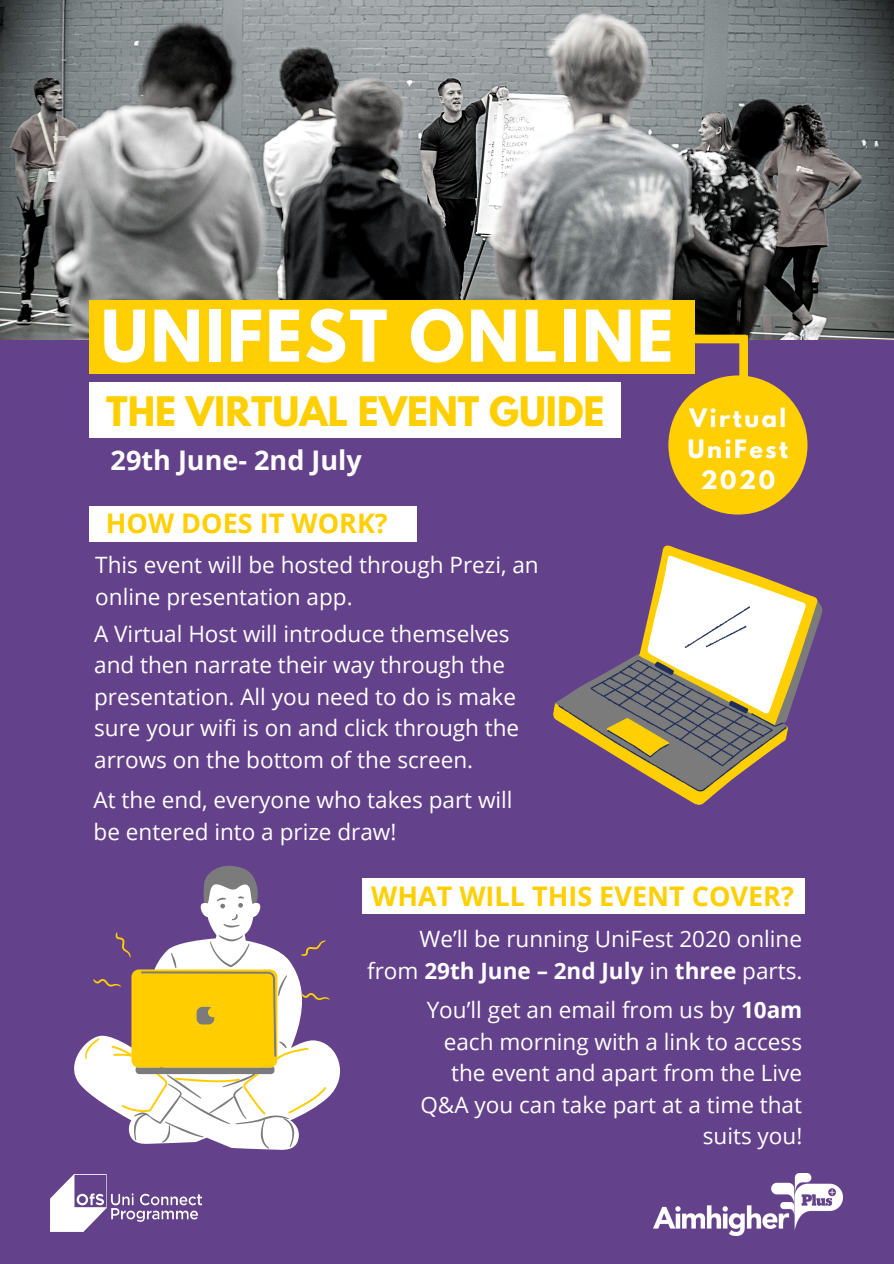
<style>
.page{position:relative;width:894px;height:1264px;background:#fff}
.page>*{position:absolute;margin:0;border:0;box-sizing:border-box;transform-origin:0 0}
.t1{font:700 63px "League Spartan";letter-spacing:.04em;color:#fff}
.t2{font:700 36px "League Spartan";color:#ffcf01}
.t3{font:700 27px "Open Sans";color:#ffcf01}
.t4{font:700 27px "Open Sans";color:#fff}
.t5{font:22.5px/31.5px "Open Sans";color:#fff}
.t6{font:700 22.5px/30.9px "League Spartan";letter-spacing:.115em;color:#fff;text-align:center}
.s1{font-weight:700}
</style>
<div class="page">
<div style="left:0;top:0;width:893px;height:1263px;background:#64418b"></div>
<img style="left:0;top:0;width:893px;height:340px">
<div style="left:89px;top:382px;width:532px;height:56px;background:#fff"></div>
<div style="left:89px;top:300px;width:605px;height:73px;background:#ffcf01"></div>
<div style="left:668px;top:375px;width:139px;height:139px;background:#ffcf01;border-radius:50%"></div>
<svg style="left:527px;top:335px;width:220px;height:100px"></svg>
<img style="left:653px;top:1173px;width:189px;height:62px">
<img style="left:50px;top:1174px;width:151px;height:57px">
<div style="left:89px;top:505px;width:328px;height:36px;background:#fff"></div>
<svg style="left:662px;top:545px;width:160px;height:260px"></svg>
<svg style="left:657px;top:554px;width:153px;height:163px"></svg>
<svg style="left:553px;top:576px;width:253px;height:228px"></svg>
<div style="left:362px;top:878px;width:442px;height:36px;background:#fff"></div>
<svg style="left:74px;top:1045px;width:266px;height:104px"></svg>
<svg style="left:134px;top:865px;width:160px;height:283px;background:#ded9e3"></svg>
<svg style="left:85px;top:867px;width:245px;height:247px"></svg>
<h1 class="t1" style="left:101px;top:305px;width:573px">UNIFEST ONLINE</h1>
<h2 class="t2" style="left:106px;top:393px;width:499px">THE VIRTUAL EVENT GUIDE</h2>
<p class="t4" style="left:111px;top:441px;width:253px">29th June- 2nd July</p>
<p class="t3" style="left:106px;top:504px;width:283px">HOW DOES IT WORK?</p>
<p class="t5" style="left:95px;top:548px;width:445px">This event will be hosted through Prezi, an online presentation app.</p>
<p class="t5" style="left:94px;top:617px;width:426px">A Virtual Host will introduce themselves and then narrate their way through the presentation. All you need to do is make sure your wifi is on and click through the arrows on the bottom of the screen.</p>
<p class="t5" style="left:94px;top:783px;width:420px">At the end, everyone who takes part will be entered into a prize draw!</p>
<p class="t6" style="left:687px;top:405px;width:101px">Virtual<br>UniFest<br>2020</p>
<p class="t3" style="left:371px;top:876px;width:424px">WHAT WILL THIS EVENT COVER?</p>
<p class="t5" style="left:367px;top:922px;width:436px;text-align:right">We’ll be running UniFest 2020 online from <span class="s1">29th June – 2nd July</span> in <span class="s1">three</span> parts.</p>
<p class="t5" style="left:420px;top:993px;width:383px;text-align:right">You’ll get an email from us by <span class="s1">10am </span>each morning with a link to access the event and apart from the Live<br>Q&amp;A you can take part at a time that suits you!</p>
</div>
